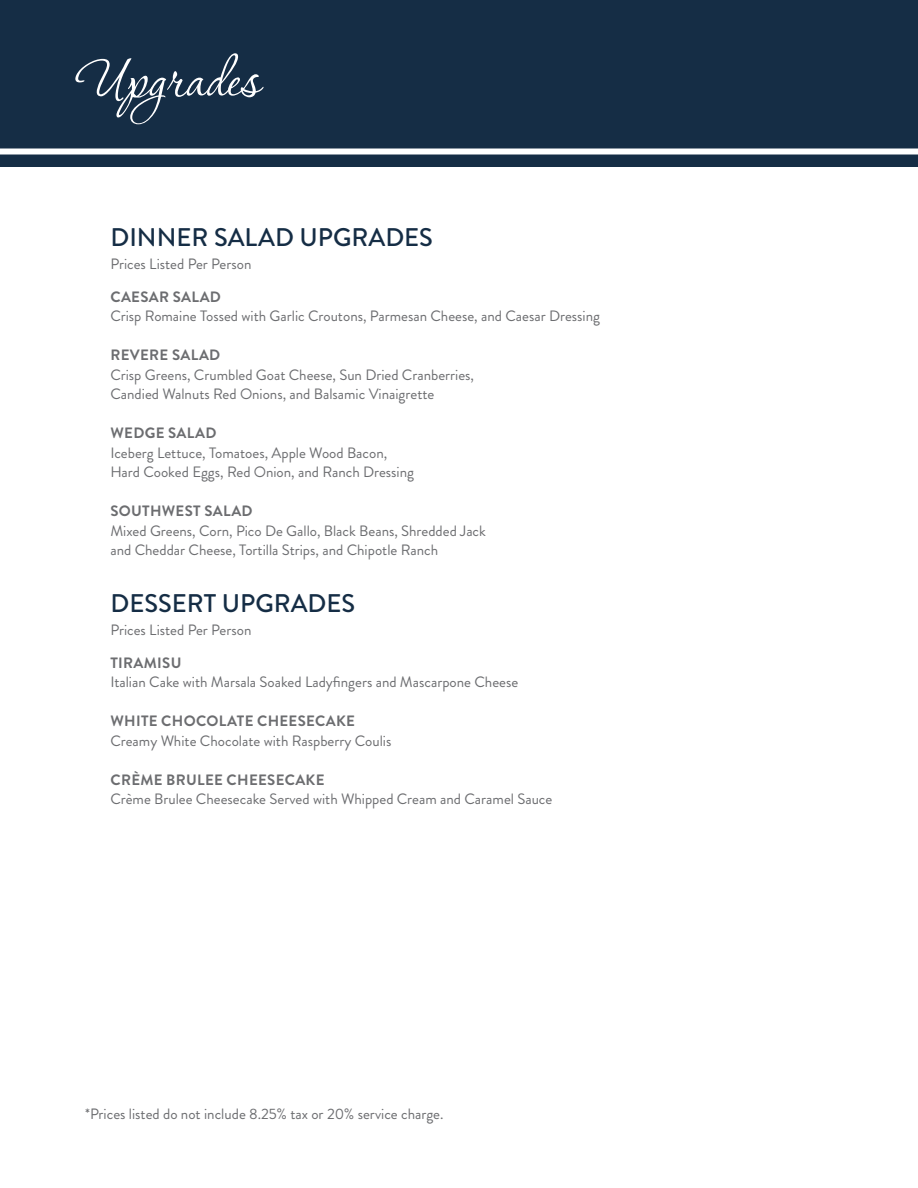
<style>
.page{position:relative;width:918px;height:1188px;background:#fff}
.page>*{position:absolute;margin:0;border:0;box-sizing:border-box;transform-origin:0 0}
.t1{font:70.5px "Corinthia";color:#fff}
.t2{font:500 25.5px "Brandon Grotesque";color:#152d45}
.t3{font:15px/19.5px "Brandon Grotesque";color:#6c6d70}
.t4{font:700 15px "Brandon Grotesque";letter-spacing:.02em;color:#6c6d70}
</style>
<div class="page">
<div style="left:0;top:0;width:918px;height:166px;background:#152d45"></div>
<div style="left:0;top:148px;width:918px;height:6px;background:#fff"></div>
<p class="t1" style="left:76px;top:43px;width:184px">Upgrades</p>
<p class="t2" style="left:110px;top:220px;width:324px">DINNER SALAD UPGRADES</p>
<p class="t3" style="left:110px;top:254px;width:143px">Prices Listed Per Person</p>
<p class="t4" style="left:111px;top:286px;width:112px">CAESAR SALAD</p>
<p class="t3" style="left:110px;top:307px;width:491px">Crisp Romaine Tossed with Garlic Croutons, Parmesan Cheese, and Caesar Dressing</p>
<p class="t4" style="left:111px;top:345px;width:111px">REVERE SALAD</p>
<p class="t3" style="left:110px;top:365px;width:365px">Crisp Greens, Crumbled Goat Cheese, Sun Dried Cranberries,</p>
<p class="t3" style="left:110px;top:385px;width:326px">Candied Walnuts Red Onions, and Balsamic Vinaigrette</p>
<p class="t4" style="left:111px;top:423px;width:107px">WEDGE SALAD</p>
<p class="t3" style="left:110px;top:443px;width:278px">Iceberg Lettuce, Tomatoes, Apple Wood Bacon,</p>
<p class="t3" style="left:110px;top:463px;width:305px">Hard Cooked Eggs, Red Onion, and Ranch Dressing</p>
<p class="t4" style="left:111px;top:501px;width:144px">SOUTHWEST SALAD</p>
<p class="t3" style="left:110px;top:521px;width:377px">Mixed Greens, Corn, Pico De Gallo, Black Beans, Shredded Jack and Cheddar Cheese, Tortilla Strips, and Chipotle Ranch</p>
<p class="t2" style="left:110px;top:586px;width:246px">DESSERT UPGRADES</p>
<p class="t3" style="left:110px;top:620px;width:143px">Prices Listed Per Person</p>
<p class="t4" style="left:111px;top:652px;width:72px">TIRAMISU</p>
<p class="t3" style="left:110px;top:673px;width:409px">Italian Cake with Marsala Soaked Ladyfingers and Mascarpone Cheese</p>
<p class="t4" style="left:111px;top:711px;width:246px">WHITE CHOCOLATE CHEESECAKE</p>
<p class="t3" style="left:110px;top:731px;width:283px">Creamy White Chocolate with Raspberry Coulis</p>
<p class="t4" style="left:111px;top:769px;width:216px">CRÈME BRULEE CHEESECAKE</p>
<p class="t3" style="left:110px;top:790px;width:444px">Crème Brulee Cheesecake Served with Whipped Cream and Caramel Sauce</p>
<p class="t3" style="left:85px;top:1105px;width:360px">*Prices listed do not include 8.25% tax or 20% service charge.</p>
</div>
